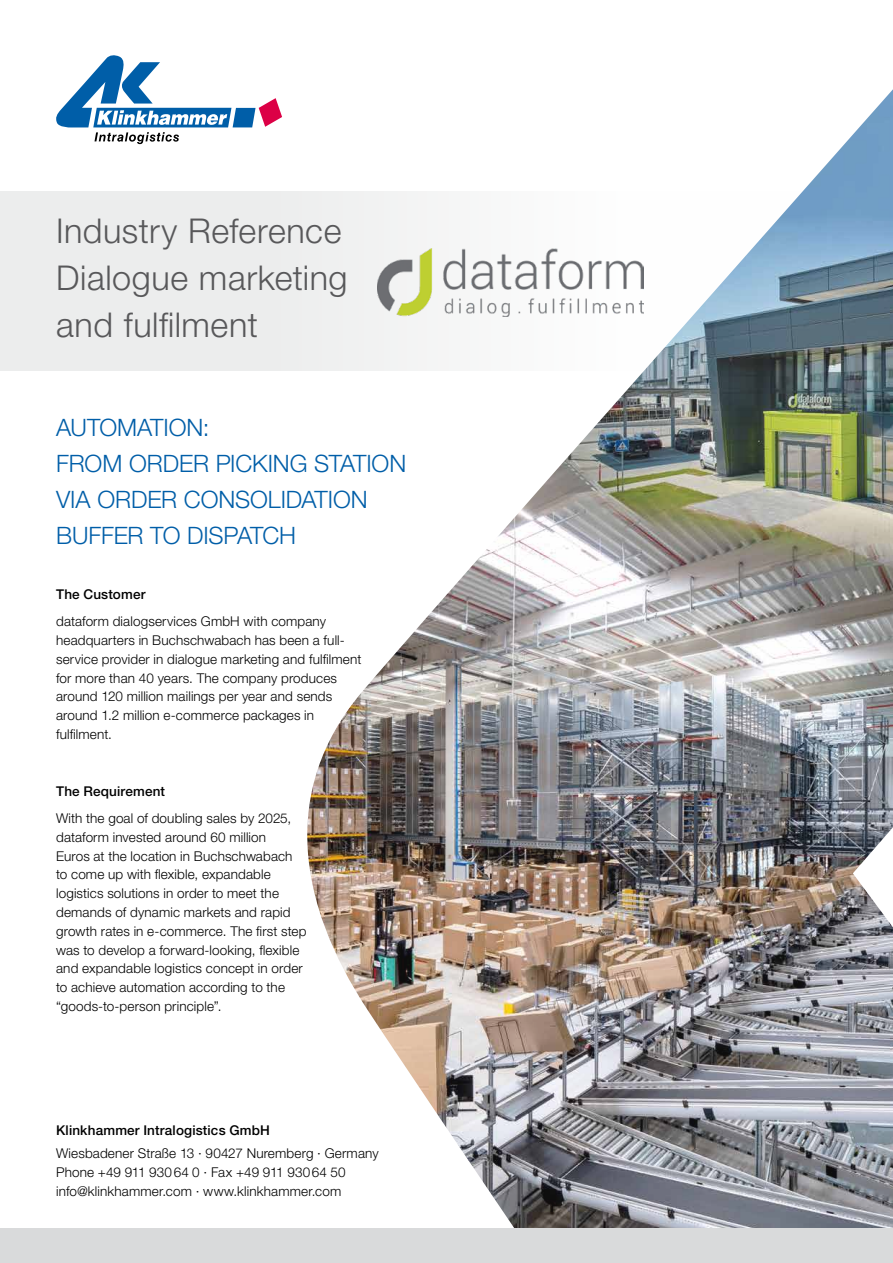
<style>
.page{position:relative;width:893px;height:1263px;background:#fff}
.page>*{position:absolute;margin:0;border:0;box-sizing:border-box;transform-origin:0 0}
.t1{font:300 34.2px/47.1px "Helvetica Neue LT Std";letter-spacing:.015em;color:#58585a}
.t2{font:300 24px/36px "Helvetica Neue LT Std";letter-spacing:-.005em;color:#005ea8}
.t3{font:300 13.5px/18.8px "Helvetica Neue LT Std";letter-spacing:.01em;color:#000}
.t4{font:500 13.5px "Helvetica Neue LT Std";letter-spacing:.01em;color:#000}
</style>
<div class="page">
<div style="left:0;top:191px;width:821px;height:180px;background:#eceded"></div>
<img style="left:299px;top:89px;width:594px;height:1140px">
<svg style="left:56px;top:55px;width:226px;height:89px"></svg>
<div style="left:0;top:1229px;width:893px;height:34px;background:#d9dadb"></div>
<img style="left:377px;top:249px;width:267px;height:67px">
<h1 class="t1" style="left:56px;top:206px;width:293px">Industry Reference<br>Dialogue marketing and fulfilment</h1>
<h2 class="t2" style="left:56px;top:409px;width:352px">AUTOMATION:<br>FROM ORDER PICKING STATION<br>VIA ORDER CONSOLIDATION<br>BUFFER TO DISPATCH</h2>
<p class="t4" style="left:56px;top:586px;width:91px">The Customer</p>
<p class="t3" style="left:56px;top:612px;width:307px">dataform dialogservices GmbH with company headquarters in Buchschwabach has been a full&shy;service provider in dialogue marketing and fulfilment for more than 40 years. The company produces around 120 million mailings per year and sends around 1.2 million e-commerce packages in fulfilment.</p>
<p class="t4" style="left:56px;top:783px;width:110px">The Requirement</p>
<p class="t3" style="left:56px;top:808px;width:252px">With the goal of doubling sales by 2025, dataform invested around 60 million<br>Euros at the location in Buchschwabach to come up with flexible, expandable logistics solutions in order to meet the demands of dynamic markets and rapid growth rates in e-commerce. The first step was to develop a forward-looking, flexible and expandable logistics concept in order to achieve automation according to the “goods-to-person principle”.</p>
<p class="t4" style="left:56px;top:1122px;width:215px">Klinkhammer Intralogistics GmbH</p>
<p class="t3" style="left:56px;top:1143px;width:324px">Wiesbadener Straße 13 · 90427 Nuremberg · Germany<br>Phone +49 911 93064 0 · Fax +49 911 93064 50 info@klinkhammer.com · www.klinkhammer.com</p>
</div>
